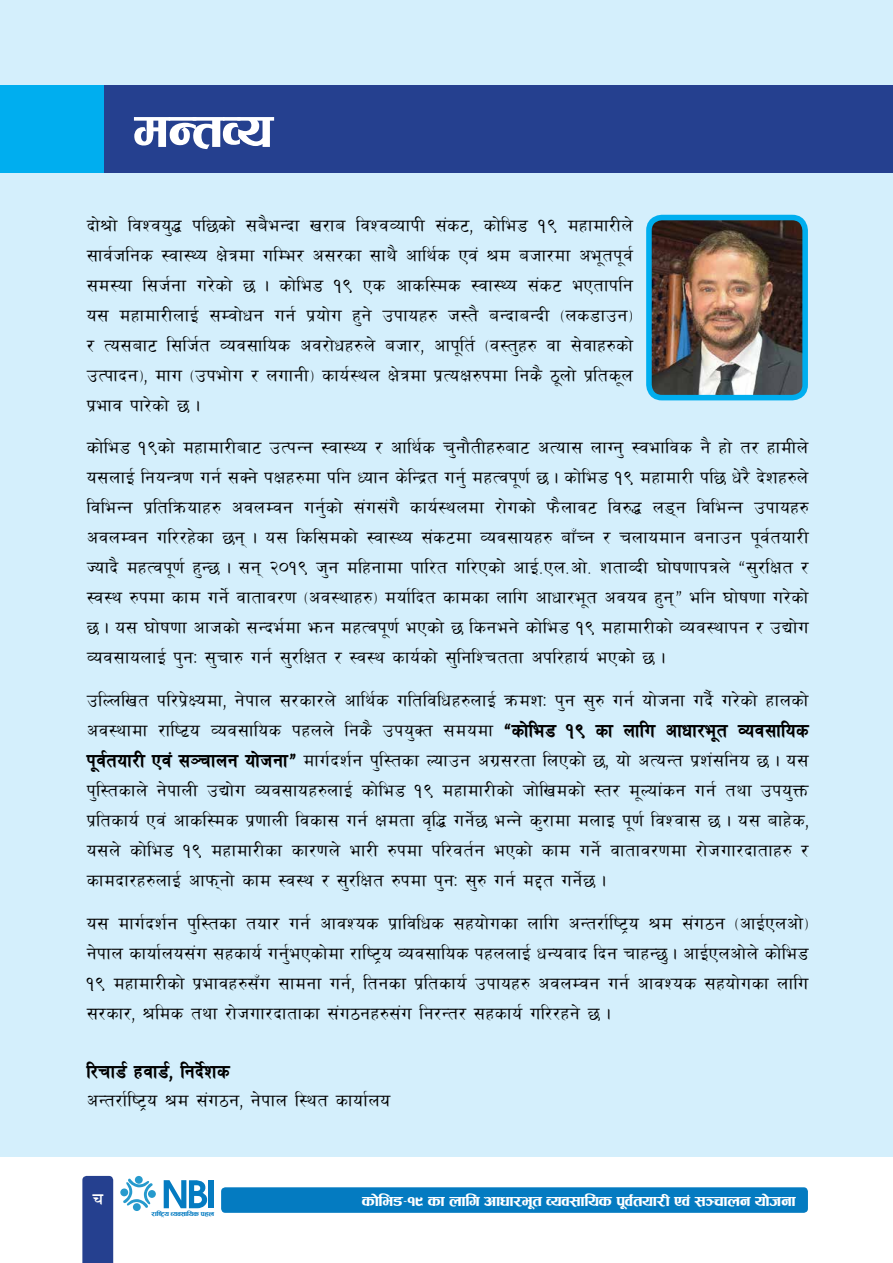
<style>
.page{position:relative;width:893px;height:1263px;background:#fff}
.page>*{position:absolute;margin:0;border:0;box-sizing:border-box;transform-origin:0 0}
.t1{font:60px "Ganesh";letter-spacing:-.01em;color:#fff}
.t2{font:22.5px/30px "Preeti";color:#000}
.t3{font:700 22.5px "Preeti";color:#000}
.t4{font:18px "Ganess";color:#fff}
.t5{font:18px "Anka";color:#fff}
.t6{font:7.8px "Ganess";color:#047bc1}
.s1{font-weight:700}
</style>
<div class="page">
<div style="left:82px;top:1176px;width:31px;height:87px;background:#25408f"></div>
<div style="left:221px;top:1187px;width:587px;height:26px;background:#047bc1;border-radius:4px"></div>
<div style="left:133px;top:1203px;width:8px;height:8px;background:#269acd;border-radius:50%"></div>
<svg style="left:120px;top:1188px;width:8px;height:8px"></svg>
<svg style="left:123px;top:1178px;width:30px;height:30px"></svg>
<div style="left:148px;top:1190px;width:8px;height:8px;background:#269acd;border-radius:50%"></div>
<svg style="left:164px;top:1180px;width:44px;height:28px"></svg>
<div style="left:208px;top:1180px;width:5px;height:28px;background:#047bc1"></div>
<div style="left:0;top:0;width:893px;height:1157px;background:#d4effc"></div>
<div style="left:64px;top:85px;width:829px;height:87px;background:#25408f"></div>
<div style="left:0;top:85px;width:103px;height:87px;background:#00aeef"></div>
<img style="left:653px;top:222px;width:148px;height:171px">
<div style="left:646px;top:215px;width:162px;height:185px;border:6px solid #00aeef;border-radius:13px"></div>
<h1 class="t1" style="left:134px;top:104px;width:141px">dGtJo</h1>
<p class="t2" style="left:87px;top:210px;width:557px">bf]&gt;f] ljZjo'4 kl5sf] ;a}eGbf v/fa ljZjJofkL ;+s6, sf]le8 !( dxfdf/Ln] ;fj{hlgs :jf:Yo If]qdf ulDe/ c;/sf ;fy}cfly{s Pj+ &gt;d ahf/df ce"tk"j{ ;d:of l;h{gf u/]sf] 5 . sf]le8 !( Ps cfsl:ds :jf:Yo ;+s6 ePtfklg o; dxfdf/LnfO{ ;Djf]wg ug{ k|of]u x'g] pkfox? h:t}aGbfaGbL -ns8fpg_ / To;af6 l;lh{t Joj;flos cj/f]wx?n]ahf/, cfk"lt{ -j:t'x? jf ;]jfx?sf] pTkfbg_, dfu -pkef]u / nufgL_ sfo{:yn If]qdf k|ToIf?kdf lgs}7"nf]k|lts"n k|efj kf/]sf]5 .</p>
<p class="t2" style="left:87px;top:433px;width:732px">sf]le8 !(sf]dxfdf/Laf6 pTkGg :jf:Yo / cfly{s r'gf}tLx?af6 cTof; nfUg':jefljs g}xf]t/ xfdLn] o;nfO{ lgoGq0f ug{ ;Sg]kIfx?df klg Wofg s]lGb|t ug'{ dxTjk"0f{ 5 . sf]le8 !( dxfdf/L kl5 w]/}b]zx?n] ljleGg k|ltlqmofx? cjnDjg ug'{sf] ;+u;+u}sfo{:yndf /f]usf] km}nfj6 lj?4 n8\g ljleGg pkfox? cjnDjg ul//x]sf 5g\ . o; lsl;dsf]:jf:Yo ;+s6df Joj;fox? afFRg / rnfodfg agfpg k"j{tof/L Hofb}dxTjk"0f{ x'G5 . ;g\ @)!( h'g dlxgfdf kfl/t ul/Psf]cfO{=Pn=cf]= ztfJbL 3f]if0ffkqn]æ;'/lIft / :j:y ?kdf sfd ug{]jftfj/0f -cj:yfx?_ dof{lbt sfdsf nflu cfwf/e"t cjoj x'g\Æ elg 3f]if0ff u/]sf] 5 . o; 3f]if0ff cfhsf];Gbe{df emg dxTjk"0f{ ePsf]5 lsgeg]sf]le8 !( dxfdf/Lsf]Joj:yfkg / pBf]u Joj;fonfO{ k'gM ;'rf? ug{ ;'/lIft / :j:y sfo{sf];'lglZrttf ckl/xfo{ ePsf]5 .</p>
<p class="t2" style="left:87px;top:686px;width:732px">plNnlvt kl/k|]Iodf, g]kfn ;/sf/n]cfly{s ultljlwx?nfO{ qmdzM k'g ;'? ug{ of]hgf ub}{ u/]sf]xfnsf] cj:yfdf /fli6|o Joj;flos kxnn] lgs}pko'St ;dodf <span class="s1">æsf]le8 !( sf nflu cfwf/e"t Joj;flos k"j{tof/L Pj+ ;~rfng of]hgfÆ</span> dfu{bz{g k'l:tsf Nofpg cu|;/tf lnPsf]5, of]cToGt k|z+;lgo 5 . o; k'l:tsfn]g]kfnL pBf]u Joj;fox?nfO{ sf]le8 !( dxfdf/Lsf]hf]lvdsf]:t/ d"Nof+sg ug{ tyf pko'Qm k|ltsfo{ Pj+ cfsl:ds k|0ffnL ljsf; ug{ Ifdtf j[l4 ug{]5 eGg]s'/fdf dnfO k"0f{ ljZjf; 5 . o; afx]s, o;n]sf]le8 !( dxfdf/Lsf sf/0fn]ef/L ?kdf kl/jt{g ePsf]sfd ug{]jftfj/0fdf /f]huf/bftfx? / sfdbf/x?nfO{ cfkm\gf]sfd :j:y / ;'/lIft ?kdf k'gM ;'? ug{ d2t ug{]5 .</p>
<p class="t2" style="left:87px;top:908px;width:727px">o; dfu{bz{g k'l:tsf tof/ ug{ cfjZos k|fljlws ;xof]usf nflu cGt/f{li6«o &gt;d ;+u7g -cfO{Pncf]_ g]kfn sfof{no;+u ;xsfo{ ug{'ePsf]df /fli6«o Joj;flos kxnnfO{ wGojfb lbg rfxG5'. cfO{Pncf]n]sf]le8 !( dxfdf/Lsf]k|efjx?;Fu ;fdgf ug{, ltgsf k|ltsfo{ pkfox? cjnDjg ug{ cfjZos ;xof]usf nflu ;/sf/, &gt;lds tyf /f]huf/bftfsf ;+u7gx?;+u lg/Gt/ ;xsfo{ ul//xg]5 .</p>
<p class="t3" style="left:87px;top:1060px;width:145px">l/rf8{ xjf8{, lgb]{zs</p>
<p class="t2" style="left:87px;top:1085px;width:305px">cGt/f{li6«o &gt;d ;+u7g, g]kfn l:yt sfof{no</p>
<p class="t5" style="left:93px;top:1189px;width:11px">r</p>
<p class="t6" style="left:151px;top:1210px;width:64px">/fli6«o Joj;flos kxn</p>
<p class="t4" style="left:362px;top:1194px;width:435px">sf]le8–!( sf nflu cfwf/e"t Joj;flos k"j{tof/L Pj+ ;~rfng of]hgf</p>
</div>
